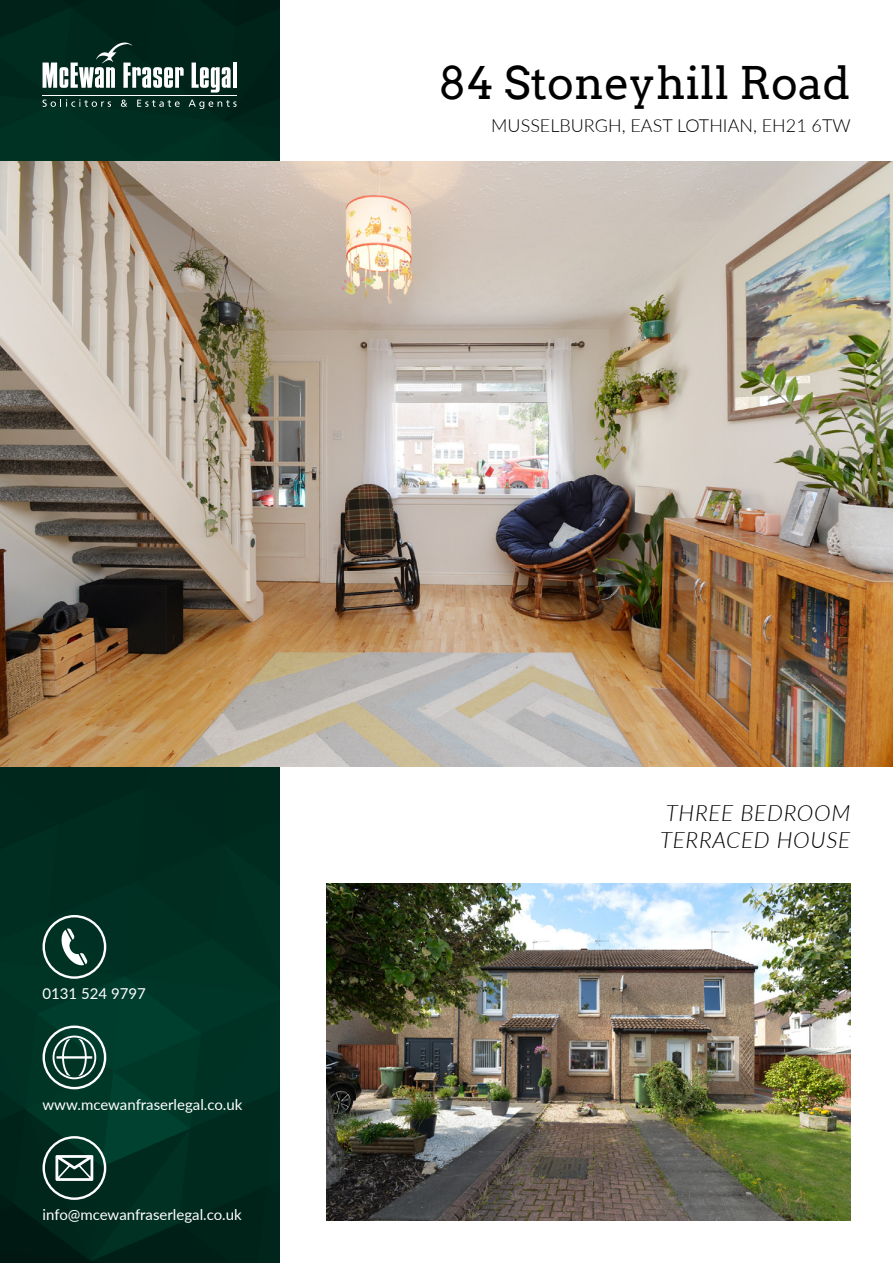
<style>
.page{position:relative;width:893px;height:1263px;background:#fff}
.page>*{position:absolute;margin:0;border:0;box-sizing:border-box;transform-origin:0 0}
.t1{font:45px "Arvo";color:#000}
.t2{font:italic 300 22.5px/27px "Lato";letter-spacing:.03em;color:#000}
.t3{font:300 18px "Lato";color:#000}
.t4{font:15px "Lato";color:#fff}
</style>
<div class="page">
<img style="left:0;top:0;width:279px;height:1263px">
<img style="left:0;top:162px;width:893px;height:605px">
<svg style="left:43px;top:43px;width:141px;height:45px"></svg>
<svg style="left:192px;top:63px;width:39px;height:30px"></svg>
<hr style="left:233px;top:63px;width:4px;height:25px;background:#fff">
<hr style="left:43px;top:95px;width:194px;height:1px;background:#fff">
<svg style="left:43px;top:99px;width:68px;height:8px"></svg>
<svg style="left:121px;top:100px;width:6px;height:7px"></svg>
<svg style="left:137px;top:100px;width:43px;height:7px"></svg>
<svg style="left:189px;top:100px;width:48px;height:9px"></svg>
<img style="left:326px;top:883px;width:524px;height:337px">
<svg style="left:43px;top:915px;width:63px;height:64px;background:#335a4f"></svg>
<svg style="left:43px;top:1025px;width:63px;height:64px;background:#3a6559"></svg>
<svg style="left:43px;top:1136px;width:63px;height:64px;background:#3a5b52"></svg>
<h1 class="t1" style="left:438px;top:55px;width:414px">84 Stoneyhill Road</h1>
<p class="t3" style="left:491px;top:113px;width:361px">MUSSELBURGH, EAST LOTHIAN, EH21 6TW</p>
<p class="t4" style="left:43px;top:983px;width:105px">0131 524 9797</p>
<p class="t4" style="left:43px;top:1094px;width:201px">www.mcewanfraserlegal.co.uk</p>
<p class="t4" style="left:43px;top:1204px;width:201px">info@mcewanfraserlegal.co.uk</p>
<h2 class="t2" style="left:660px;top:798px;width:192px">THREE BEDROOM<br>TERRACED HOUSE</h2>
</div>
